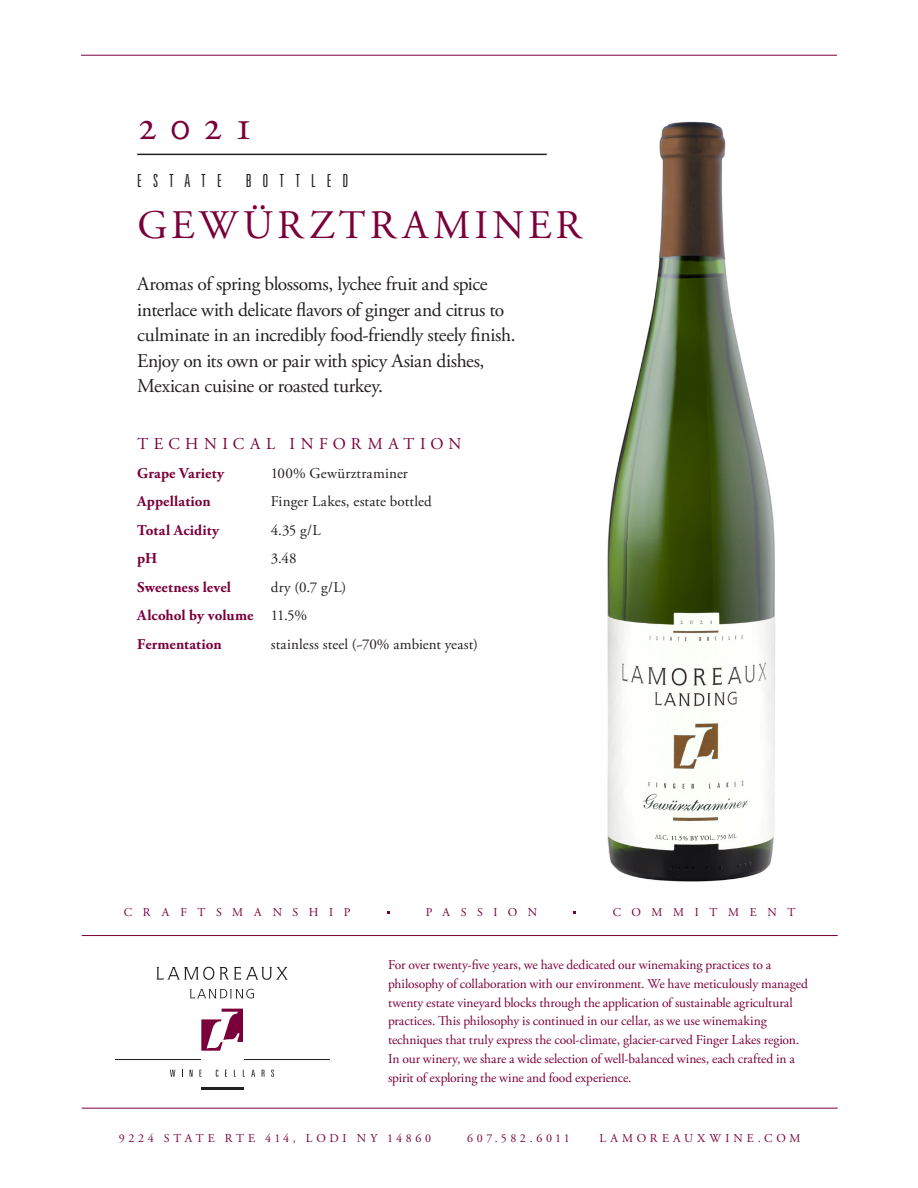
<style>
.page{position:relative;width:918px;height:1188px;background:#fff}
.page>*{position:absolute;margin:0;border:0;box-sizing:border-box;transform-origin:0 0}
.t1{font:42px "Adobe Garamond Pro";color:#7a003b}
.t2{font:40.5px "Adobe Garamond Pro";letter-spacing:.1em;color:#7a003b}
.t3{font:19.5px/25.5px "Adobe Garamond Pro";letter-spacing:-.02em;color:#231f20}
.t4{font:300 ultra-condensed 18px "Univers";letter-spacing:.61em;color:#231f20}
.t5{font:16.5px "Adobe Garamond Pro";letter-spacing:.33em;color:#7a003b}
.t6{font:15px "Adobe Garamond Pro";letter-spacing:.01em;color:#231f20}
.t7{font:700 15px "Adobe Garamond Pro";letter-spacing:.01em;color:#7a003b}
.t8{font:13.5px/18.8px "Adobe Garamond Pro";letter-spacing:-.005em;color:#7a003b}
.t9{font:12px "Adobe Garamond Pro";letter-spacing:.305em;color:#7a003b}
.t10{font:12px "Adobe Garamond Pro";letter-spacing:.355em;color:#7a003b}
.t11{font:12px "Adobe Garamond Pro";letter-spacing:.885em;color:#7a003b}
.t12{font:12px "Adobe Garamond Pro";letter-spacing:.29em;color:#7a003b}
.t13{font:12px "Adobe Garamond Pro";letter-spacing:.89em;color:#7a003b}
.t14{font:12px "Adobe Garamond Pro";letter-spacing:.865em;color:#7a003b}
.s1{font-weight:400;color:#231f20}
</style>
<div class="page">
<img style="left:607px;top:121px;width:168px;height:761px">
<hr style="left:137px;top:154px;width:410px;height:1px;background:#231f20">
<hr style="left:82px;top:935px;width:756px;height:1px;background:#7a003b">
<hr style="left:82px;top:1108px;width:756px;height:1px;background:#7a003b">
<svg style="left:170px;top:1070px;width:5px;height:7px"></svg>
<svg style="left:190px;top:1070px;width:3px;height:7px"></svg>
<svg style="left:199px;top:1070px;width:3px;height:7px"></svg>
<svg style="left:216px;top:1070px;width:2px;height:7px"></svg>
<svg style="left:251px;top:1070px;width:4px;height:7px"></svg>
<svg style="left:262px;top:1070px;width:2px;height:7px"></svg>
<svg style="left:271px;top:1070px;width:3px;height:7px"></svg>
<svg style="left:201px;top:1009px;width:42px;height:42px"></svg>
<hr style="left:201px;top:1088px;width:42px;height:2px;background:#231f20">
<svg style="left:156px;top:967px;width:58px;height:13px"></svg>
<svg style="left:220px;top:967px;width:68px;height:13px"></svg>
<svg style="left:190px;top:989px;width:64px;height:9px"></svg>
<hr style="left:115px;top:1059px;width:86px;height:1px;background:#231f20">
<hr style="left:244px;top:1059px;width:86px;height:1px;background:#231f20">
<hr style="left:81px;top:55px;width:756px;height:1px;background:#7a003b">
<p class="t1" style="left:137px;top:100px;width:118px">2021</p>
<p class="t4" style="left:137px;top:171px;width:86px">ESTATE</p>
<p class="t4" style="left:246px;top:171px;width:104px">BOTTLED</p>
<p class="t2" style="left:138px;top:200px;width:446px">GEWÜRZTRAMINER</p>
<p class="t3" style="left:137px;top:272px;width:380px">Aromas of spring blossoms, lychee fruit and spice interlace with delicate flavors of ginger and citrus to culminate in an incredibly food-friendly steely finish.<br>Enjoy on its own or pair with spicy Asian dishes, Mexican cuisine or roasted turkey.</p>
<p class="t5" style="left:137px;top:434px;width:326px">TECHNICAL INFORMATION</p>
<p class="t7" style="left:137px;top:464px;width:89px">Grape Variety</p>
<p class="t6" style="left:271px;top:464px;width:139px">100% Gewürztraminer</p>
<p class="t7" style="left:137px;top:493px;width:75px">Appellation</p>
<p class="t6" style="left:271px;top:492px;width:163px">Finger Lakes, estate bottled</p>
<p class="t7" style="left:137px;top:521px;width:83px">Total Acidity</p>
<p class="t6" style="left:271px;top:521px;width:51px">4.35 g/L</p>
<p class="t7" style="left:137px;top:550px;width:22px">pH</p>
<p class="t6" style="left:271px;top:549px;width:27px">3.48</p>
<p class="t7" style="left:137px;top:578px;width:95px">Sweetness level</p>
<p class="t6" style="left:271px;top:578px;width:77px">dry (0.7 g/L)</p>
<p class="t7" style="left:137px;top:607px;width:171px">Alcohol by volume <span class="s1">11.5%</span></p>
<p class="t7" style="left:137px;top:635px;width:86px">Fermentation</p>
<p class="t6" style="left:271px;top:635px;width:209px">stainless steel (~70% ambient yeast)</p>
<p class="t11" style="left:124px;top:905px;width:228px">CRAFTSMANSHIP</p>
<p class="t14" style="left:426px;top:905px;width:113px">PASSION</p>
<p class="t13" style="left:613px;top:905px;width:184px">COMMITMENT</p>
<p class="t8" style="left:388px;top:956px;width:421px">For over twenty-five years, we have dedicated our winemaking practices to a philosophy of collaboration with our environment. We have meticulously managed twenty estate vineyard blocks through the application of sustainable agricultural practices. This philosophy is continued in our cellar, as we use winemaking techniques that truly express the cool-climate, glacier-carved Finger Lakes region.<br>In our winery, we share a wide selection of well-balanced wines, each crafted in a spirit of exploring the wine and food experience.</p>
<p class="t9" style="left:119px;top:1131px;width:314px">9224 STATE RTE 414, LODI NY 14860</p>
<p class="t12" style="left:467px;top:1131px;width:104px">607.582.6011</p>
<p class="t10" style="left:599px;top:1131px;width:203px">LAMOREAUXWINE.COM</p>
</div>
